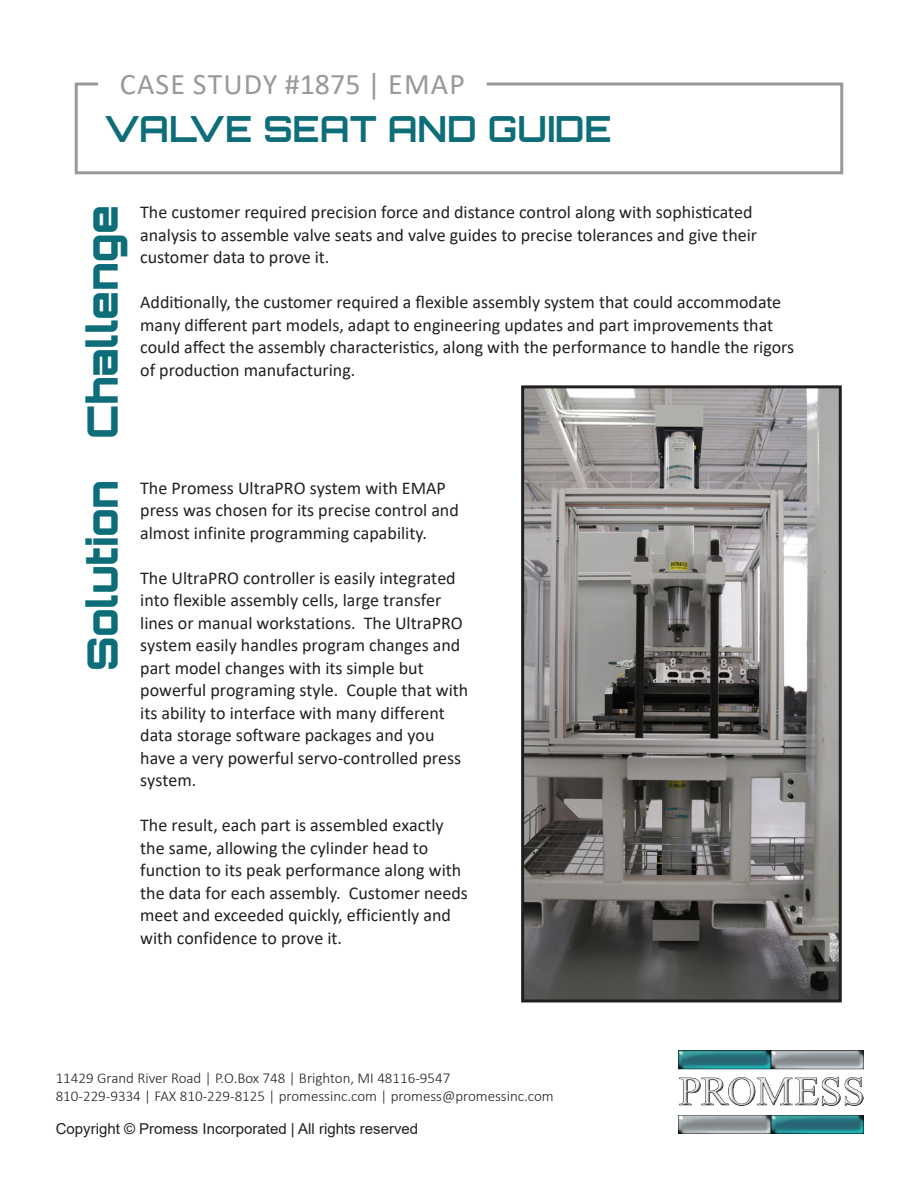
<style>
.page{position:relative;width:918px;height:1188px;background:#fff}
.page>*{position:absolute;margin:0;border:0;box-sizing:border-box;transform-origin:0 0}
.t1{font:900 42px "Orbitron";color:#0d6e79}
.t2{font:700 36px "Orbitron";color:#0d6e79}
.t3{font:30px "Calibri";letter-spacing:.04em;color:#989999}
.t4{font:18px/22.5px "Calibri";color:#231f20}
.t5{font:300 15px "Calibri";color:#231f20}
.t6{font:15px "Arial";color:#231f20}
</style>
<div class="page">
<img style="left:678px;top:1051px;width:186px;height:83px">
<svg style="left:74px;top:82px;width:770px;height:93px"></svg>
<img style="left:525px;top:389px;width:313px;height:609px">
<div style="left:521px;top:385px;width:321px;height:617px;border:3px solid #231f20"></div>
<p class="t3" style="left:120px;top:63px;width:347px">CASE STUDY #1875 | EMAP</p>
<p class="t2" style="left:104px;top:107px;width:509px">VALVE SEAT AND GUIDE</p>
<p class="t1" style="left:77px;top:439px;width:236px;rotate:-90deg">Challenge</p>
<p class="t4" style="left:140px;top:201px;width:618px">The customer required precision force and distance control along with sophisticated analysis to assemble valve seats and valve guides to precise tolerances and give their customer data to prove it.</p>
<p class="t4" style="left:140px;top:291px;width:656px">Additionally, the customer required a flexible assembly system that could accommodate many different part models, adapt to engineering updates and part improvements that could affect the assembly characteristics, along with the performance to handle the rigors of production manufacturing.</p>
<p class="t1" style="left:77px;top:671px;width:192px;rotate:-90deg">Solution</p>
<p class="t4" style="left:140px;top:476px;width:320px">The Promess UltraPRO system with EMAP press was chosen for its precise control and almost infinite programming capability.</p>
<p class="t4" style="left:140px;top:566px;width:330px">The UltraPRO controller is easily integrated into flexible assembly cells, large transfer lines or manual workstations. The UltraPRO system easily handles program changes and part model changes with its simple but powerful programing style. Couple that with its ability to interface with many different data storage software packages and you have a very powerful servo-controlled press system.</p>
<p class="t4" style="left:140px;top:814px;width:329px">The result, each part is assembled exactly the same, allowing the cylinder head to function to its peak performance along with the data for each assembly. Customer needs meet and exceeded quickly, efficiently and with confidence to prove it.</p>
<p class="t5" style="left:56px;top:1068px;width:396px">11429 Grand River Road | P.O.Box 748 | Brighton, MI 48116-9547</p>
<p class="t5" style="left:56px;top:1086px;width:500px">810-229-9334 | FAX 810-229-8125 | promessinc.com | promess@promessinc.com</p>
<p class="t6" style="left:56px;top:1118px;width:364px">Copyright © Promess Incorporated | All rights reserved</p>
</div>
